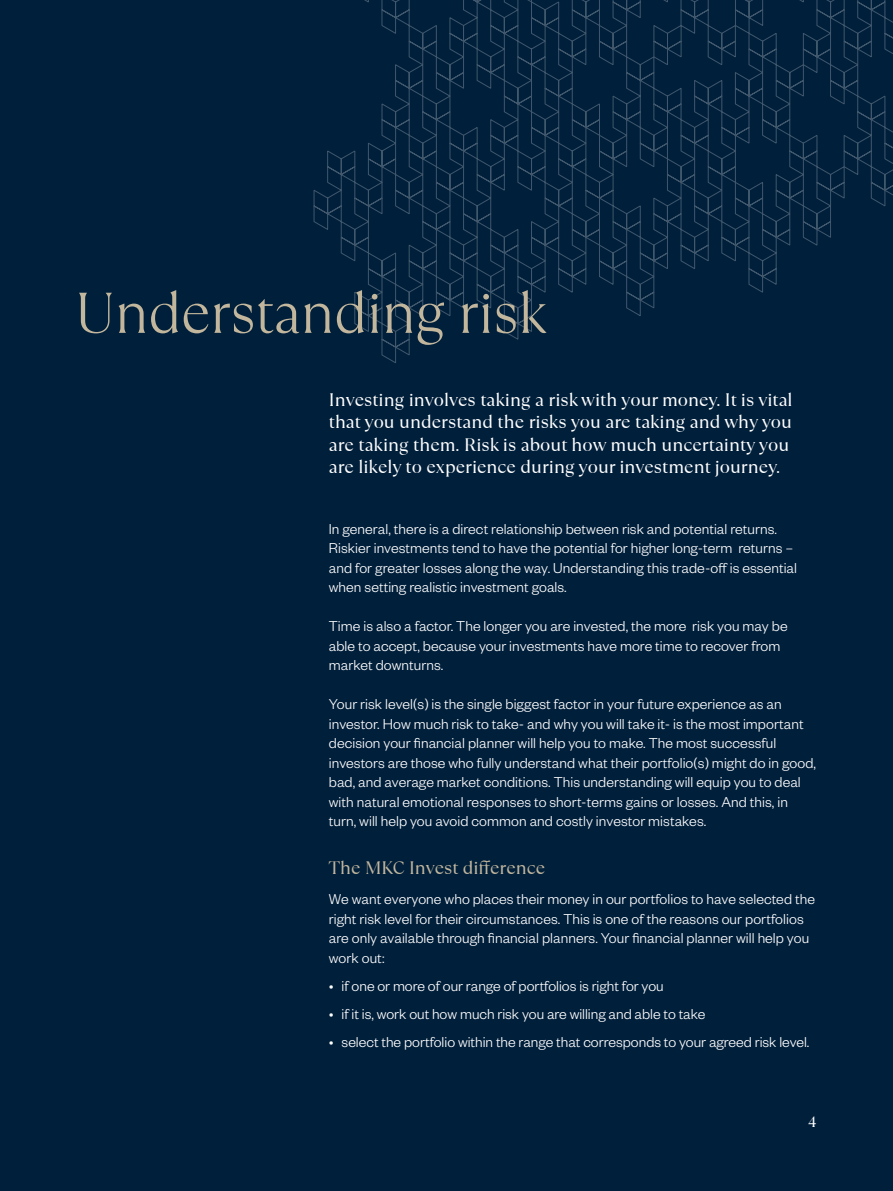
<style>
.page{position:relative;width:893px;height:1191px;background:#001f3b}
.page>*{position:absolute;margin:0;border:0;box-sizing:border-box;transform-origin:0 0}
.t1{font:300 57.3px "TT Ramillas Trl";letter-spacing:-.015em;color:#c2b69d}
.t2{font:18px/22.5px "TT Ramillas";color:#fff}
.t3{font:18px "TT Ramillas";color:#c2b69d}
.t4{font:300 15.75px/19.5px "Founders Grotesk";letter-spacing:.005em;color:#fff}
.t5{font:15px "TT Ramillas";color:#fff}
</style>
<div class="page">
<svg style="left:313px;top:207px;width:518px;height:156px"></svg>
<svg style="left:313px;top:0;width:580px;height:207px"></svg>
<svg style="left:313px;top:0;width:559px;height:66px"></svg>
<h1 class="t1" style="left:75px;top:280px;width:474px">Understanding risk</h1>
<p class="t2" style="left:329px;top:388px;width:465px">Investing involves taking a risk with your money. It is vital that you understand the risks you are taking and why you are taking them. Risk is about how much uncertainty you are likely to experience during your investment journey.</p>
<p class="t4" style="left:329px;top:518px;width:470px">In general, there is a direct relationship between risk and potential returns.<br>Riskier investments tend to have the potential for higher long-term returns – and for greater losses along the way. Understanding this trade-off is essential when setting realistic investment goals.</p>
<p class="t4" style="left:329px;top:615px;width:460px">Time is also a factor. The longer you are invested, the more risk you may be able to accept, because your investments have more time to recover from market downturns.</p>
<p class="t4" style="left:329px;top:693px;width:489px">Your risk level(s) is the single biggest factor in your future experience as an investor. How much risk to take- and why you will take it- is the most important decision your financial planner will help you to make. The most successful investors are those who fully understand what their portfolio(s) might do in good, bad, and average market conditions. This understanding will equip you to deal with natural emotional responses to short-terms gains or losses. And this, in turn, will help you avoid common and costly investor mistakes.</p>
<p class="t3" style="left:329px;top:857px;width:218px">The MKC Invest difference</p>
<p class="t4" style="left:329px;top:888px;width:488px">We want everyone who places their money in our portfolios to have selected the right risk level for their circumstances. This is one of the reasons our portfolios are only available through financial planners. Your financial planner will help you work out:</p>
<p class="t4" style="left:329px;top:975px;width:336px">• if one or more of our range of portfolios is right for you</p>
<p class="t4" style="left:329px;top:1003px;width:378px">• if it is, work out how much risk you are willing and able to take</p>
<p class="t4" style="left:329px;top:1031px;width:482px">• select the portfolio within the range that corresponds to your agreed risk level.</p>
<p class="t5" style="left:808px;top:1113px;width:10px">4</p>
</div>
